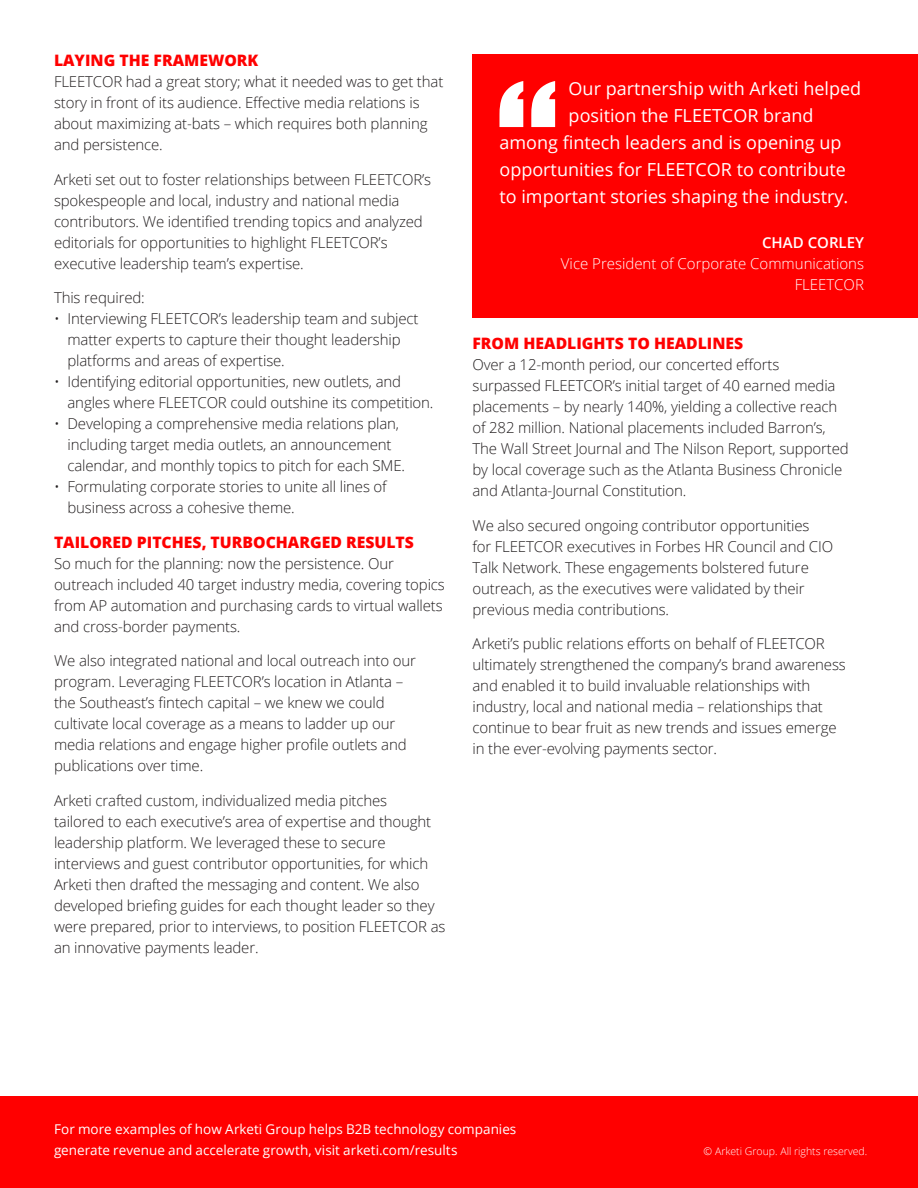
<style>
.page{position:relative;width:918px;height:1188px;background:#fff}
.page>*{position:absolute;margin:0;border:0;box-sizing:border-box;transform-origin:0 0}
.t1{font:18px "Open Sans";color:#fff}
.t2{font:800 15.75px "Open Sans";color:#f00}
.t3{font:300 15px/21px "Open Sans";letter-spacing:-.01em;color:#231f20}
.t4{font:300 15px/21px "Open Sans";color:#fff;text-align:right}
.t5{font:13.5px "Open Sans";color:#fff}
.t6{font:300 10.5px "Open Sans";color:#fff}
.s1{font-weight:600}
</style>
<div class="page">
<div style="left:0;top:1096px;width:918px;height:92px;background:#f00"></div>
<div style="left:472px;top:54px;width:446px;height:263px;background:#f00"></div>
<svg style="left:499px;top:81px;width:56px;height:46px"></svg>
<p class="t2" style="left:54px;top:48px;width:206px">LAYING THE FRAMEWORK</p>
<p class="t3" style="left:54px;top:71px;width:391px">FLEETCOR had a great story; what it needed was to get that story in front of its audience. Effective media relations is about maximizing at-bats – which requires both planning and persistence.</p>
<p class="t3" style="left:54px;top:168px;width:379px">Arketi set out to foster relationships between FLEETCOR’s spokespeople and local, industry and national media contributors. We identified trending topics and analyzed editorials for opportunities to highlight FLEETCOR’s executive leadership team’s expertise.</p>
<p class="t3" style="left:54px;top:287px;width:92px">This required:</p>
<p class="t3" style="left:68px;top:308px;width:353px;text-indent:-14px">• Interviewing FLEETCOR’s leadership team and subject matter experts to capture their thought leadership platforms and areas of expertise.</p>
<p class="t3" style="left:68px;top:371px;width:368px;text-indent:-14px">• Identifying editorial opportunities, new outlets, and angles where FLEETCOR could outshine its competition.</p>
<p class="t3" style="left:68px;top:413px;width:339px;text-indent:-14px">• Developing a comprehensive media relations plan, including target media outlets, an announcement calendar, and monthly topics to pitch for each SME.</p>
<p class="t3" style="left:68px;top:476px;width:321px;text-indent:-14px">• Formulating corporate stories to unite all lines of business across a cohesive theme.</p>
<p class="t2" style="left:54px;top:530px;width:361px">TAILORED PITCHES, TURBOCHARGED RESULTS</p>
<p class="t3" style="left:54px;top:552px;width:392px">So much for the planning: now the persistence. Our outreach included 40 target industry media, covering topics from AP automation and purchasing cards to virtual wallets and cross-border payments.</p>
<p class="t3" style="left:54px;top:650px;width:363px">We also integrated national and local outreach into our program. Leveraging FLEETCOR’s location in Atlanta – the Southeast’s fintech capital – we knew we could cultivate local coverage as a means to ladder up our media relations and engage higher profile outlets and publications over time.</p>
<p class="t3" style="left:54px;top:789px;width:393px">Arketi crafted custom, individualized media pitches<br>tailored to each executive’s area of expertise and thought leadership platform. We leveraged these to secure interviews and guest contributor opportunities, for which Arketi then drafted the messaging and content. We also developed briefing guides for each thought leader so they were prepared, prior to interviews, to position FLEETCOR as an innovative payments leader.</p>
<p class="t1" style="left:569px;top:76px;width:294px">Our partnership with Arketi helped</p>
<p class="t1" style="left:569px;top:103px;width:246px">position the FLEETCOR brand</p>
<p class="t1" style="left:500px;top:130px;width:343px">among fintech leaders and is opening up</p>
<p class="t1" style="left:500px;top:157px;width:348px">opportunities for FLEETCOR to contribute</p>
<p class="t1" style="left:500px;top:184px;width:350px">to important stories shaping the industry.</p>
<p class="t4" style="left:561px;top:232px;width:305px"><span class="s1">CHAD CORLEY<br></span>Vice President of Corporate Communications<br>FLEETCOR</p>
<p class="t2" style="left:472px;top:332px;width:272px">FROM HEADLIGHTS TO HEADLINES</p>
<p class="t3" style="left:472px;top:354px;width:378px">Over a 12-month period, our concerted efforts surpassed FLEETCOR’s initial target of 40 earned media placements – by nearly 140%, yielding a collective reach of 282 million. National placements included Barron’s, The Wall Street Journal and The Nilson Report, supported by local coverage such as the Atlanta Business Chronicle and Atlanta-Journal Constitution.</p>
<p class="t3" style="left:472px;top:515px;width:362px">We also secured ongoing contributor opportunities<br>for FLEETCOR executives in Forbes HR Council and CIO Talk Network. These engagements bolstered future outreach, as the executives were validated by their previous media contributions.</p>
<p class="t3" style="left:472px;top:633px;width:375px">Arketi’s public relations efforts on behalf of FLEETCOR ultimately strengthened the company’s brand awareness and enabled it to build invaluable relationships with industry, local and national media – relationships that continue to bear fruit as new trends and issues emerge in the ever-evolving payments sector.</p>
<p class="t5" style="left:54px;top:1120px;width:464px">For more examples of how Arketi Group helps B2B technology companies</p>
<p class="t5" style="left:54px;top:1141px;width:405px">generate revenue and accelerate growth, visit arketi.com/results</p>
<p class="t6" style="left:704px;top:1144px;width:165px">© Arketi Group. All rights reserved.</p>
</div>
